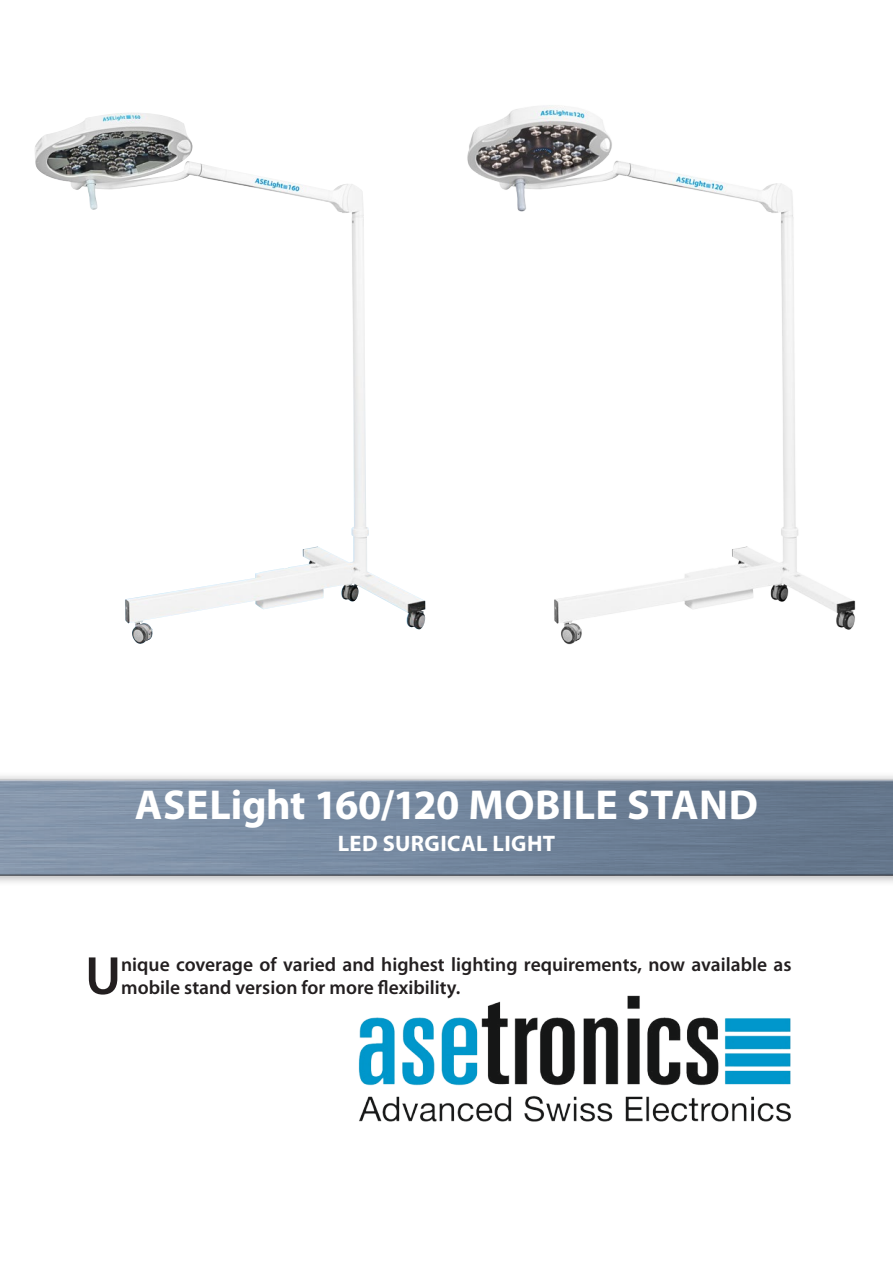
<style>
.page{position:relative;width:893px;height:1263px;background:#fff}
.page>*{position:absolute;margin:0;border:0;box-sizing:border-box;transform-origin:0 0}
.front_text{font:600 54.15px "Myriad Pro";color:#231f20}
.überschrift_front{font:700 42px "Myriad Pro";letter-spacing:.005em;color:#fff}
.überschrift_front-2{font:700 22.5px "Myriad Pro";letter-spacing:.015em;color:#fff}
.front_text-2{font:600 19.5px/23.4px "Myriad Pro";color:#231f20}
</style>
<div class="page">
<img style="left:467px;top:105px;width:327px;height:157px">
<img style="left:35px;top:114px;width:324px;height:148px">
<img style="left:0;top:262px;width:893px;height:621px">
<img style="left:358px;top:995px;width:433px;height:127px">
<p class="überschrift_front" style="left:135px;top:777px;width:625px">ASELight 160/120 MOBILE STAND</p>
<p class="überschrift_front-2" style="left:338px;top:829px;width:219px">LED SURGICAL LIGHT</p>
<p class="front_text" style="left:85px;top:941px;width:38px">U</p>
<p class="front_text-2" style="left:121px;top:952px;width:672px">nique coverage of varied and highest lighting requirements, now available as mobile stand version for more flexibility.</p>
</div>
